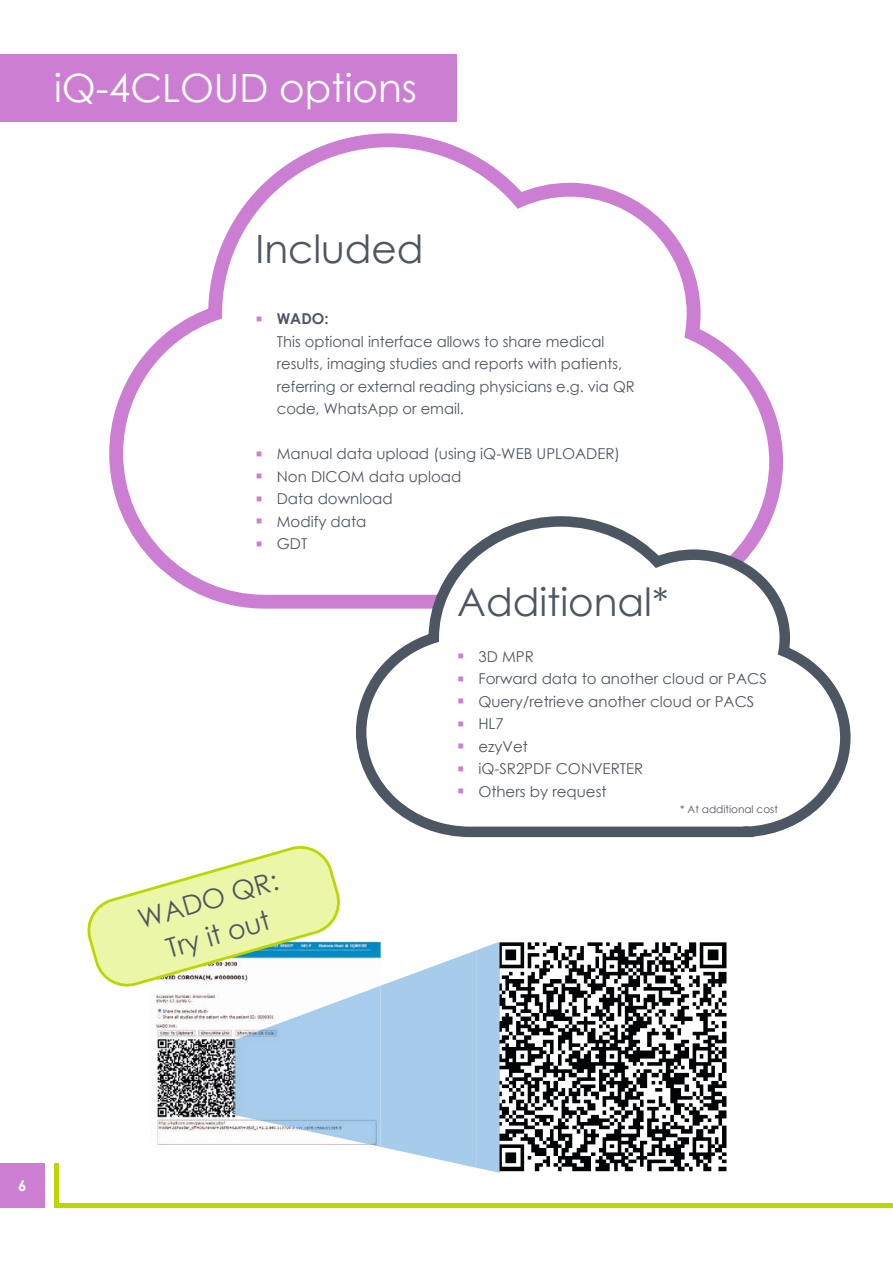
<style>
.page{position:relative;width:893px;height:1263px;background:#fff}
.page>*{position:absolute;margin:0;border:0;box-sizing:border-box;transform-origin:0 0}
.t1{font:39px "Century Gothic";color:#4d5763}
.t2{font:39px "Century Gothic";color:#fff}
.t3{font:27px/36px "Century Gothic";color:#4d5763;text-align:center}
.t4{font:15px/22.5px "Century Gothic";color:#4d5763}
.t5{font:700 15px "Century Gothic";color:#fff}
.t6{font:10.5px "Century Gothic";color:#4d5763}
.s1{font-size:21px;color:#cc7fd2}
.s2{font-weight:700}
</style>
<div class="page">
<hr style="left:54px;top:1163px;width:4px;height:45px;background:#bcd700">
<div style="left:54px;top:1203px;width:839px;height:5px;background:#bcd700"></div>
<img style="left:155px;top:942px;width:226px;height:203px">
<img style="left:500px;top:942px;width:227px;height:230px">
<svg style="left:381px;top:950px;width:119px;height:223px"></svg>
<img style="left:234px;top:986px;width:147px;height:161px">
<img style="left:476px;top:941px;width:24px;height:231px">
<svg style="left:87px;top:846px;width:257px;height:144px"></svg>
<div style="left:0;top:1163px;width:45px;height:45px;background:#cc7fd2"></div>
<div style="left:0;top:54px;width:457px;height:68px;background:#cc7fd2"></div>
<svg style="left:109px;top:133px;width:674px;height:476px"></svg>
<svg style="left:356px;top:516px;width:495px;height:321px"></svg>
<h1 class="t2" style="left:54px;top:61px;width:364px">iQ-4CLOUD options</h1>
<h1 class="t1" style="left:256px;top:222px;width:170px">Included</h1>
<p class="t4" style="left:277px;top:307px;width:359px;text-indent:-21px"><span class="s1">▪</span> <span class="s2">WADO:<br></span>This optional interface allows to share medical results, imaging studies and reports with patients, referring or external reading physicians e.g. via QR code, WhatsApp or email.</p>
<p class="t4" style="left:256px;top:442px;width:366px"><span class="s1">▪</span> Manual data upload (using iQ-WEB UPLOADER)</p>
<p class="t4" style="left:256px;top:465px;width:207px"><span class="s1">▪</span> Non DICOM data upload</p>
<p class="t4" style="left:256px;top:487px;width:139px"><span class="s1">▪</span> Data download</p>
<p class="t4" style="left:256px;top:510px;width:112px"><span class="s1">▪</span> Modify data</p>
<p class="t4" style="left:256px;top:532px;width:53px"><span class="s1">▪</span> GDT</p>
<h2 class="t3" style="left:134px;top:902px;width:146px;rotate:-16deg">WADO QR:<br>Try it out</h2>
<h1 class="t1" style="left:457px;top:575px;width:213px">Additional*</h1>
<p class="t4" style="left:457px;top:645px;width:78px"><span class="s1">▪</span> 3D MPR</p>
<p class="t4" style="left:457px;top:667px;width:311px"><span class="s1">▪</span> Forward data to another cloud or PACS</p>
<p class="t4" style="left:457px;top:690px;width:299px"><span class="s1">▪</span> Query/retrieve another cloud or PACS</p>
<p class="t4" style="left:457px;top:712px;width:48px"><span class="s1">▪</span> HL7</p>
<p class="t4" style="left:457px;top:735px;width:72px"><span class="s1">▪</span> ezyVet</p>
<p class="t4" style="left:457px;top:757px;width:188px"><span class="s1">▪</span> iQ-SR2PDF CONVERTER</p>
<p class="t4" style="left:457px;top:780px;width:151px"><span class="s1">▪</span> Others by request</p>
<p class="t6" style="left:680px;top:802px;width:99px">* At additional cost</p>
<p class="t5" style="left:18px;top:1174px;width:10px">6</p>
</div>
